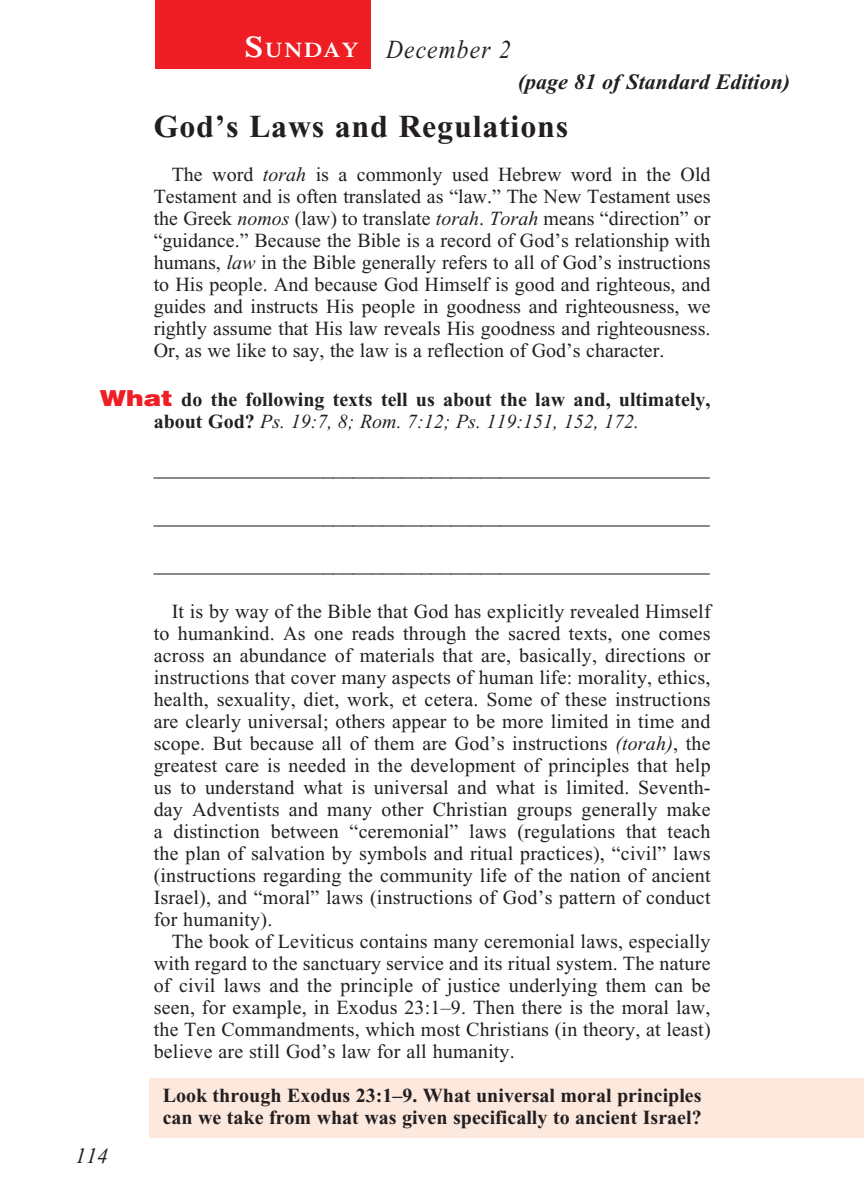
<style>
.page{position:relative;width:864px;height:1188px;background:#fff}
.page>*{position:absolute;margin:0;border:0;box-sizing:border-box;transform-origin:0 0}
._01-Daily_head{font:700 32px "Times New Roman";letter-spacing:.025em;color:#231f20}
._00-Month-Day{font:italic 26px "Times New Roman";letter-spacing:.05em;color:#231f20;scale:.9 1}
.t1{font:italic 700 22px "Times New Roman";color:#231f20}
.t2{font:italic 22px "Times New Roman";color:#231f20}
.t3{font:600 21px "Times";letter-spacing:.07em;color:#fff;scale:1.1 1}
._4-Body_Copy{font:20px/22px "Times New Roman";letter-spacing:.01em;color:#231f20;text-align:justify}
.x-screened_box-text{font:700 20px/22px "Times New Roman";color:#231f20}
._6-question{font:700 20px/22px "Times New Roman";color:#231f20}
.s1{font-size:30px}
.s2{font-style:italic}
.s3{font-family:"Helvetica";font-weight:900;font-size:22px;color:#ee1e24}
.s4{font-weight:400;font-style:italic}
</style>
<div class="page">
<div style="left:149px;top:1078px;width:715px;height:60px;background:#fde8dd"></div>
<div style="left:155px;top:0;width:215px;height:69px;background:#ee1e24"></div>
<p class="t3" style="left:245px;top:37px;width:105px"><span class="s1">S</span>UNDAY</p>
<p class="_00-Month-Day" style="left:386px;top:36px;width:140px">December 2</p>
<p class="t1" style="left:518px;top:69px;width:274px">(page 81 of Standard Edition)</p>
<p class="_01-Daily_head" style="left:154px;top:109px;width:416px">God’s Laws and Regulations</p>
<p class="_4-Body_Copy" style="left:154px;top:164px;width:558px;text-indent:18px">The word <span class="s2">torah</span> is a commonly used Hebrew word in the Old Testament and is often translated as “law.” The New Testament uses the Greek <span class="s2">nomos</span> (law) to translate <span class="s2">torah</span>. <span class="s2">Torah</span> means “direction” or “guidance.” Because the Bible is a record of God’s relationship with humans, <span class="s2">law</span> in the Bible generally refers to all of God’s instructions to His people. And because God Himself is good and righteous, and guides and instructs His people in goodness and righteousness, we rightly assume that His law reveals His goodness and righteousness.<br>Or, as we like to say, the law is a reflection of God’s character.</p>
<p class="_6-question" style="left:154px;top:388px;width:558px;text-indent:-54px"><span class="s3">What</span> do the following texts tell us about the law and, ultimately, about God? <span class="s4">Ps. 19:7, 8; Rom. 7:12; Ps. 119:151, 152, 172.</span></p>
<p class="_4-Body_Copy" style="left:154px;top:458px;width:557px">________________________________________________________</p>
<p class="_4-Body_Copy" style="left:154px;top:506px;width:557px">________________________________________________________</p>
<p class="t2" style="left:75px;top:1144px;width:34px">114</p>
<p class="_4-Body_Copy" style="left:154px;top:554px;width:557px">________________________________________________________</p>
<p class="_4-Body_Copy" style="left:154px;top:600px;width:559px;text-indent:18px">It is by way of the Bible that God has explicitly revealed Himself to humankind. As one reads through the sacred texts, one comes across an abundance of materials that are, basically, directions or instructions that cover many aspects of human life: morality, ethics, health, sexuality, diet, work, et cetera. Some of these instructions are clearly universal; others appear to be more limited in time and scope. But because all of them are God’s instructions <span class="s2">(torah)</span>, the greatest care is needed in the development of principles that help us to understand what is universal and what is limited. Seventh&shy;day Adventists and many other Christian groups generally make a distinction between “ceremonial” laws (regulations that teach the plan of salvation by symbols and ritual practices), “civil” laws (instructions regarding the community life of the nation of ancient Israel), and “moral” laws (instructions of God’s pattern of conduct for humanity).</p>
<p class="_4-Body_Copy" style="left:154px;top:930px;width:558px;text-indent:18px">The book of Leviticus contains many ceremonial laws, especially with regard to the sanctuary service and its ritual system. The nature of civil laws and the principle of justice underlying them can be seen, for example, in Exodus 23:1–9. Then there is the moral law, the Ten Commandments, which most Christians (in theory, at least) believe are still God’s law for all humanity.</p>
<p class="x-screened_box-text" style="left:163px;top:1084px;width:540px">Look through Exodus 23:1–9. What universal moral principles can we take from what was given specifically to ancient Israel?</p>
</div>
